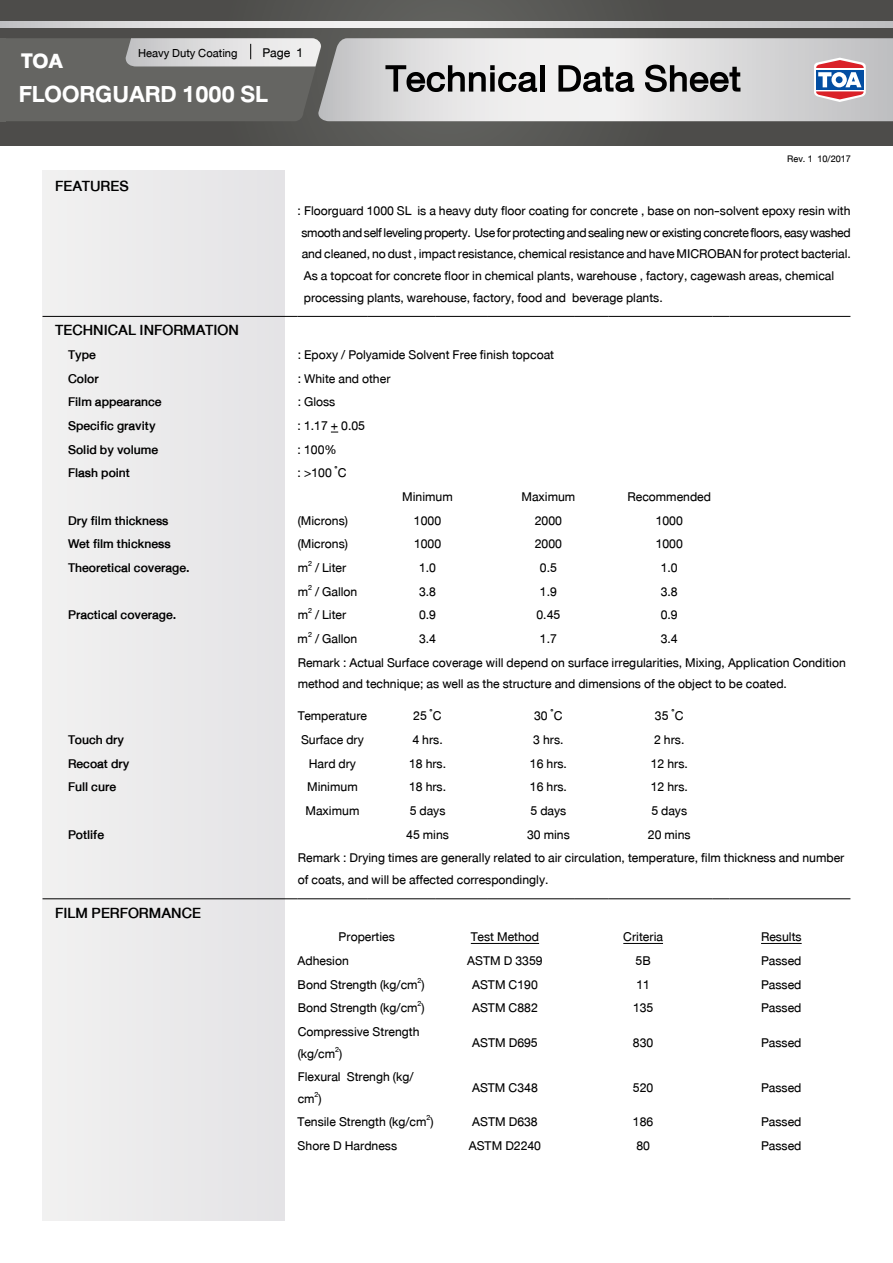
<style>
.page{position:relative;width:893px;height:1263px;background:#fff}
.page>*{position:absolute;margin:0;border:0;box-sizing:border-box;transform-origin:0 0}
.t1{font:500 54px "DB Helvethaica X";color:#000}
.t2{font:700 33px "DB Helvethaica X";color:#fff}
.t3{font:900 29.25px "DB Helvethaica X";color:#fff}
.t4{font:500 21px "DB Helvethaica X";color:#000}
.t5{font:18px/21.6px "DB Helvethaica X";color:#000}
.t6{font:500 18px "DB Helvethaica X";color:#000}
.t7{font:16.5px "DB Helvethaica X";color:#000}
.t8{font:13.5px "DB Helvethaica X";color:#000}
</style>
<div class="page">
<svg style="left:0;top:0;width:893px;height:145px;background:#555452"></svg>
<svg style="left:322px;top:38px;width:571px;height:83px"></svg>
<svg style="left:814px;top:58px;width:52px;height:44px"></svg>
<svg style="left:0;top:22px;width:893px;height:6px"></svg>
<svg style="left:6px;top:38px;width:316px;height:83px;background:#7d7d7a"></svg>
<div style="left:0;top:38px;width:6px;height:83px;background:#656562"></div>
<div style="left:43px;top:170px;width:241px;height:1050px;background:#eaeaeb"></div>
<hr style="left:43px;top:316px;width:255px;height:1px;background:#000">
<hr style="left:298px;top:316px;width:69px;height:1px;background:#000">
<hr style="left:367px;top:316px;width:69px;height:1px;background:#000">
<hr style="left:436px;top:316px;width:52px;height:1px;background:#000">
<hr style="left:488px;top:316px;width:86px;height:1px;background:#000">
<hr style="left:574px;top:316px;width:35px;height:1px;background:#000">
<hr style="left:609px;top:316px;width:103px;height:1px;background:#000">
<svg style="left:712px;top:316px;width:18px;height:1px"></svg>
<hr style="left:730px;top:316px;width:120px;height:1px;background:#000">
<hr style="left:43px;top:898px;width:255px;height:1px;background:#000">
<hr style="left:298px;top:898px;width:69px;height:1px;background:#000">
<hr style="left:367px;top:898px;width:69px;height:1px;background:#000">
<hr style="left:436px;top:898px;width:52px;height:1px;background:#000">
<hr style="left:488px;top:898px;width:86px;height:1px;background:#000">
<hr style="left:574px;top:898px;width:35px;height:1px;background:#000">
<hr style="left:609px;top:898px;width:103px;height:1px;background:#000">
<svg style="left:712px;top:898px;width:18px;height:1px"></svg>
<hr style="left:730px;top:898px;width:120px;height:1px;background:#000">
<hr style="left:471px;top:943px;width:68px;height:1px;background:#000">
<hr style="left:623px;top:943px;width:40px;height:1px;background:#000">
<hr style="left:761px;top:943px;width:41px;height:1px;background:#000">
<h3 class="t3" style="left:21px;top:44px;width:43px">TOA</h3>
<p class="t7" style="left:138px;top:43px;width:101px">Heavy Duty Coating</p>
<p class="t5" style="left:263px;top:42px;width:42px">Page 1</p>
<h2 class="t2" style="left:19px;top:75px;width:251px">FLOORGUARD 1000 SL</h2>
<p class="t4" style="left:55px;top:175px;width:75px">FEATURES</p>
<h1 class="t1" style="left:385px;top:48px;width:358px">Technical Data Sheet</h1>
<p class="t8" style="left:787px;top:151px;width:65px">Rev. 1 10/2017</p>
<p class="t5" style="left:298px;top:200px;width:555px">: Floorguard 1000 SL is a heavy duty floor coating for concrete , base on non-solvent epoxy resin with smooth and self leveling property. Use for protecting and sealing new or existing concrete floors, easy washed and cleaned, no dust , impact resistance, chemical resistance and have MICROBAN for protect bacterial.<br>As a topcoat for concrete floor in chemical plants, warehouse , factory, cagewash areas, chemical processing plants, warehouse, factory, food and beverage plants.</p>
<p class="t4" style="left:55px;top:318px;width:185px">TECHNICAL INFORMATION</p>
<p class="t6" style="left:68px;top:344px;width:29px">Type</p>
<p class="t5" style="left:298px;top:344px;width:258px">: Epoxy / Polyamide Solvent Free finish topcoat</p>
<p class="t6" style="left:68px;top:368px;width:32px">Color</p>
<p class="t5" style="left:298px;top:367px;width:94px">: White and other</p>
<p class="t6" style="left:68px;top:392px;width:95px">Film appearance</p>
<p class="t5" style="left:298px;top:391px;width:39px">: Gloss</p>
<p class="t6" style="left:68px;top:415px;width:89px">Specific gravity</p>
<p class="t5" style="left:298px;top:415px;width:69px">: 1.17 + 0.05</p>
<p class="t6" style="left:68px;top:439px;width:92px">Solid by volume</p>
<p class="t5" style="left:298px;top:438px;width:41px">: 100%</p>
<p class="t6" style="left:68px;top:463px;width:63px">Flash point</p>
<p class="t5" style="left:298px;top:462px;width:51px">: &gt;100 ํC</p>
<p class="t5" style="left:402px;top:486px;width:52px">Minimum</p>
<p class="t5" style="left:521px;top:486px;width:55px">Maximum</p>
<p class="t5" style="left:627px;top:486px;width:85px">Recommended</p>
<p class="t6" style="left:68px;top:510px;width:102px">Dry film thickness</p>
<p class="t5" style="left:298px;top:509px;width:52px">(Microns)</p>
<p class="t5" style="left:414px;top:509px;width:29px">1000</p>
<p class="t5" style="left:535px;top:509px;width:29px">2000</p>
<p class="t5" style="left:656px;top:509px;width:29px">1000</p>
<p class="t6" style="left:68px;top:534px;width:104px">Wet film thickness</p>
<p class="t5" style="left:298px;top:533px;width:52px">(Microns)</p>
<p class="t5" style="left:414px;top:533px;width:29px">1000</p>
<p class="t5" style="left:535px;top:533px;width:29px">2000</p>
<p class="t5" style="left:656px;top:533px;width:29px">1000</p>
<p class="t6" style="left:68px;top:557px;width:123px">Theoretical coverage.</p>
<p class="t5" style="left:298px;top:557px;width:50px">m<sup>2</sup> / Liter</p>
<p class="t5" style="left:419px;top:557px;width:18px">1.0</p>
<p class="t5" style="left:540px;top:557px;width:18px">0.5</p>
<p class="t5" style="left:661px;top:557px;width:18px">1.0</p>
<p class="t5" style="left:298px;top:580px;width:61px">m<sup>2</sup> / Gallon</p>
<p class="t5" style="left:419px;top:580px;width:18px">3.8</p>
<p class="t5" style="left:540px;top:580px;width:18px">1.9</p>
<p class="t5" style="left:661px;top:580px;width:18px">3.8</p>
<p class="t6" style="left:68px;top:605px;width:110px">Practical coverage.</p>
<p class="t5" style="left:298px;top:604px;width:50px">m<sup>2</sup> / Liter</p>
<p class="t5" style="left:419px;top:604px;width:18px">0.9</p>
<p class="t5" style="left:536px;top:604px;width:25px">0.45</p>
<p class="t5" style="left:661px;top:604px;width:18px">0.9</p>
<p class="t5" style="left:298px;top:628px;width:61px">m<sup>2</sup> / Gallon</p>
<p class="t5" style="left:419px;top:628px;width:18px">3.4</p>
<p class="t5" style="left:540px;top:628px;width:18px">1.7</p>
<p class="t5" style="left:298px;top:627px;width:550px;line-height:23.7px;text-indent:363px">3.4<br>Remark : Actual Surface coverage will depend on surface irregularities, Mixing, Application Condition</p>
<p class="t5" style="left:298px;top:668px;width:491px;line-height:32.1px">method and technique; as well as the structure and dimensions of the object to be coated.<br>Temperature</p>
<p class="t5" style="left:413px;top:705px;width:30px">25 ํC</p>
<p class="t5" style="left:534px;top:705px;width:30px">30 ํC</p>
<p class="t5" style="left:655px;top:705px;width:30px">35 ํC</p>
<p class="t6" style="left:68px;top:729px;width:58px">Touch dry</p>
<p class="t5" style="left:301px;top:729px;width:64px">Surface dry</p>
<p class="t5" style="left:412px;top:729px;width:32px">4 hrs.</p>
<p class="t5" style="left:533px;top:729px;width:32px">3 hrs.</p>
<p class="t5" style="left:654px;top:729px;width:32px">2 hrs.</p>
<p class="t6" style="left:68px;top:753px;width:63px">Recoat dry</p>
<p class="t5" style="left:309px;top:752px;width:49px">Hard dry</p>
<p class="t5" style="left:409px;top:752px;width:39px">18 hrs.</p>
<p class="t5" style="left:530px;top:752px;width:39px">16 hrs.</p>
<p class="t5" style="left:651px;top:752px;width:39px">12 hrs.</p>
<p class="t6" style="left:68px;top:777px;width:50px">Full cure</p>
<p class="t5" style="left:307px;top:776px;width:52px">Minimum</p>
<p class="t5" style="left:409px;top:776px;width:39px">18 hrs.</p>
<p class="t5" style="left:530px;top:776px;width:39px">16 hrs.</p>
<p class="t5" style="left:651px;top:776px;width:39px">12 hrs.</p>
<p class="t5" style="left:305px;top:800px;width:55px">Maximum</p>
<p class="t5" style="left:410px;top:800px;width:37px">5 days</p>
<p class="t5" style="left:530px;top:800px;width:37px">5 days</p>
<p class="t5" style="left:651px;top:800px;width:37px">5 days</p>
<p class="t6" style="left:68px;top:824px;width:38px">Potlife</p>
<p class="t5" style="left:406px;top:823px;width:44px">45 mins</p>
<p class="t5" style="left:527px;top:823px;width:44px">30 mins</p>
<p class="t5" style="left:298px;top:822px;width:548px;line-height:23.7px;text-indent:350px">20 mins<br>Remark : Drying times are generally related to air circulation, temperature, film thickness and number</p>
<p class="t5" style="left:298px;top:869px;width:252px">of coats, and will be affected correspondingly.</p>
<p class="t4" style="left:55px;top:901px;width:147px">FILM PERFORMANCE</p>
<p class="t5" style="left:339px;top:926px;width:58px">Properties</p>
<p class="t5" style="left:471px;top:926px;width:70px">Test Method</p>
<p class="t5" style="left:623px;top:926px;width:41px">Criteria</p>
<p class="t5" style="left:761px;top:926px;width:42px">Results</p>
<p class="t5" style="left:298px;top:950px;width:53px">Adhesion</p>
<p class="t5" style="left:467px;top:950px;width:77px">ASTM D 3359</p>
<p class="t5" style="left:636px;top:950px;width:17px">5B</p>
<p class="t5" style="left:761px;top:950px;width:42px">Passed</p>
<p class="t5" style="left:298px;top:973px;width:129px">Bond Strength (kg/cm<sup>2</sup>)</p>
<p class="t5" style="left:472px;top:973px;width:67px">ASTM C190</p>
<p class="t5" style="left:636px;top:973px;width:15px">11</p>
<p class="t5" style="left:761px;top:973px;width:42px">Passed</p>
<p class="t5" style="left:298px;top:997px;width:129px">Bond Strength (kg/cm<sup>2</sup>)</p>
<p class="t5" style="left:472px;top:997px;width:67px">ASTM C882</p>
<p class="t5" style="left:633px;top:997px;width:22px">135</p>
<p class="t5" style="left:761px;top:997px;width:42px">Passed</p>
<p class="t5" style="left:298px;top:1021px;width:123px">Compressive Strength (kg/cm<sup>2</sup>)</p>
<p class="t5" style="left:472px;top:1031px;width:67px">ASTM D695</p>
<p class="t5" style="left:633px;top:1031px;width:22px">830</p>
<p class="t5" style="left:761px;top:1031px;width:42px">Passed</p>
<p class="t5" style="left:298px;top:1066px;width:117px">Flexural Strengh (kg/ cm<sup>2</sup>)</p>
<p class="t5" style="left:472px;top:1077px;width:67px">ASTM C348</p>
<p class="t5" style="left:633px;top:1077px;width:22px">520</p>
<p class="t5" style="left:761px;top:1077px;width:42px">Passed</p>
<p class="t5" style="left:298px;top:1111px;width:137px">Tensile Strength (kg/cm<sup>2</sup>)</p>
<p class="t5" style="left:472px;top:1111px;width:67px">ASTM D638</p>
<p class="t5" style="left:633px;top:1111px;width:22px">186</p>
<p class="t5" style="left:761px;top:1111px;width:42px">Passed</p>
<p class="t5" style="left:298px;top:1135px;width:101px">Shore D Hardness</p>
<p class="t5" style="left:469px;top:1135px;width:74px">ASTM D2240</p>
<p class="t5" style="left:636px;top:1135px;width:15px">80</p>
<p class="t5" style="left:761px;top:1135px;width:42px">Passed</p>
</div>
